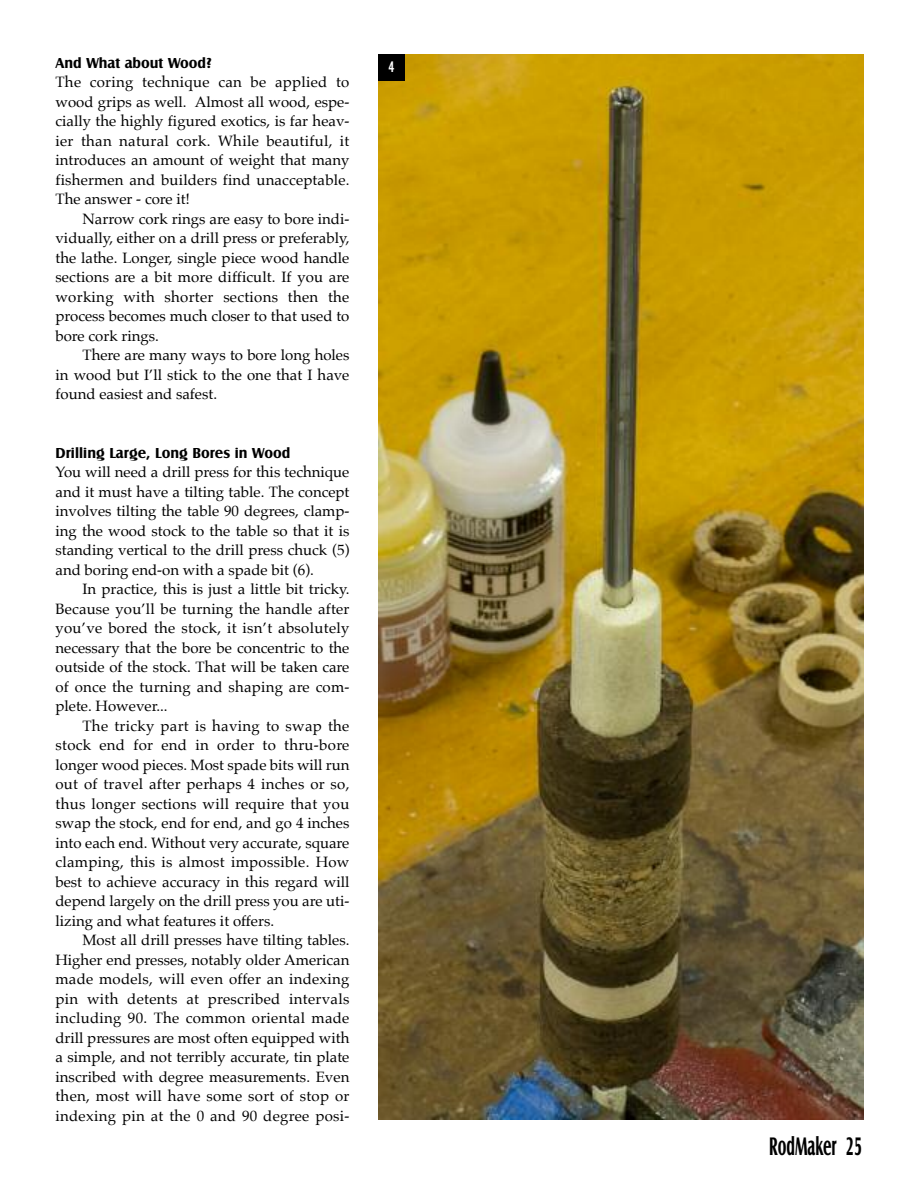
<style>
.page{position:relative;width:918px;height:1188px;background:#fff}
.page>*{position:absolute;margin:0;border:0;box-sizing:border-box;transform-origin:0 0}
.t1{font:700 26.25px "Castle T";color:#000;scale:.57 1}
.t2{font:15px/19.5px "Palatino";color:#000;text-align:justify}
.t3{font:700 15px "Castle T";color:#000}
.t4{font:15px "Alternate Gothic No 2 BT";color:#fff}
</style>
<div class="page">
<img style="left:378px;top:54px;width:486px;height:1065px">
<div style="left:378px;top:54px;width:27px;height:27px;background:#000"></div>
<p class="t3" style="left:56px;top:54px;width:158px">And What about Wood?</p>
<p class="t2" style="left:56px;top:74px;width:296px">The coring technique can be applied to wood grips as well. Almost all wood, espe&shy;cially the highly figured exotics, is far heav&shy;ier than natural cork. While beautiful, it introduces an amount of weight that many fishermen and builders find unacceptable.<br>The answer - core it!</p>
<p class="t2" style="left:56px;top:210px;width:296px;text-indent:27px">Narrow cork rings are easy to bore indi&shy;vidually, either on a drill press or preferably, the lathe. Longer, single piece wood handle sections are a bit more difficult. If you are working with shorter sections then the process becomes much closer to that used to bore cork rings.</p>
<p class="t2" style="left:56px;top:347px;width:296px;text-indent:27px">There are many ways to bore long holes in wood but I’ll stick to the one that I have found easiest and safest.</p>
<p class="t3" style="left:56px;top:444px;width:236px">Drilling Large, Long Bores in Wood</p>
<p class="t2" style="left:56px;top:464px;width:296px">You will need a drill press for this technique and it must have a tilting table. The concept involves tilting the table 90 degrees, clamp&shy;ing the wood stock to the table so that it is standing vertical to the drill press chuck (5) and boring end-on with a spade bit (6).</p>
<p class="t2" style="left:56px;top:581px;width:296px;text-indent:27px">In practice, this is just a little bit tricky.<br>Because you’ll be turning the handle after you’ve bored the stock, it isn’t absolutely necessary that the bore be concentric to the outside of the stock. That will be taken care of once the turning and shaping are com&shy;plete. However...</p>
<p class="t2" style="left:55px;top:717px;width:296px;text-indent:27px">The tricky part is having to swap the stock end for end in order to thru-bore longer wood pieces. Most spade bits will run out of travel after perhaps 4 inches or so, thus longer sections will require that you swap the stock, end for end, and go 4 inches into each end. Without very accurate, square clamping, this is almost impossible. How best to achieve accuracy in this regard will depend largely on the drill press you are uti&shy;lizing and what features it offers.</p>
<p class="t2" style="left:55px;top:932px;width:296px;text-indent:27px">Most all drill presses have tilting tables.<br>Higher end presses, notably older American made models, will even offer an indexing pin with detents at prescribed intervals including 90. The common oriental made drill pressures are most often equipped with a simple, and not terribly accurate, tin plate inscribed with degree measurements. Even then, most will have some sort of stop or indexing pin at the 0 and 90 degree posi-</p>
<p class="t4" style="left:389px;top:61px;width:7px">4</p>
<h1 class="t1" style="left:769px;top:1131px;width:165px">RodMaker 25</h1>
</div>
